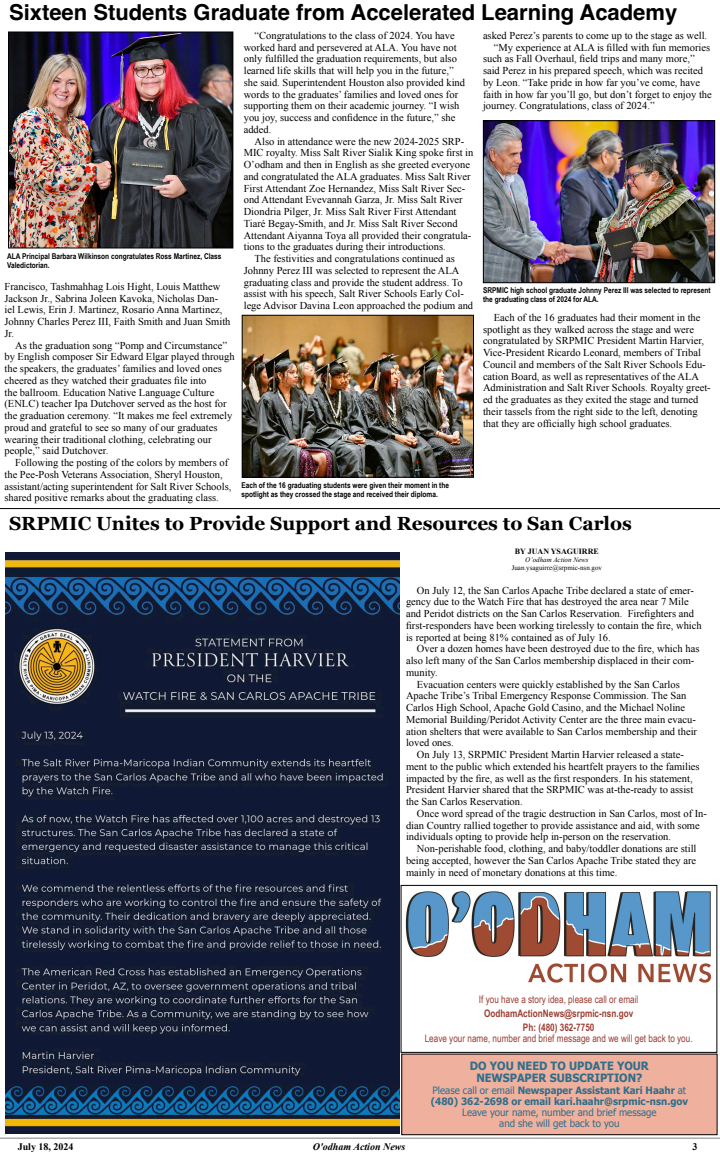
<style>
.page{position:relative;width:720px;height:1152px;background:#fff}
.page>*{position:absolute;margin:0;border:0;box-sizing:border-box;transform-origin:0 0}
.Cover_Story{font:700 22px "Helvetica";color:#000}
.Main_Articles{font:700 19px "Georgia";color:#000}
.t1{font:700 11.4px "Tahoma";color:#306e8b;scale:.96 1}
.Main_Text{font:10.5px/11.8px "Times New Roman";color:#000}
.t2{font:10.4px "Arial Narrow";color:#9c3e34;scale:.96 1}
.t3{font:700 10.4px "Arial Narrow";color:#9c3e34;scale:.96 1}
.t4{font:700 10.1px "Tahoma";color:#306e8b;scale:.96 1}
.t5{font:10.1px "Tahoma";color:#306e8b;scale:.96 1}
.t6{font:italic 700 10px "Times New Roman";color:#000}
.t7{font:700 10px "Times New Roman";color:#000}
.t8{font:700 8px/9px "Arial Narrow";color:#000}
.Bylines{font:700 8px "Times New Roman";color:#000}
.Bylines-2{font:7px "Times New Roman";color:#000}
.Bylines-3{font:italic 7px "Times New Roman";color:#000}
.s1{font-weight:400}
</style>
<div class="page">
<hr style="left:0;top:1138px;width:720px;height:1px;background:#000">
<hr style="left:0;top:508px;width:720px;height:1px;background:#000">
<img style="left:10px;top:34px;width:221px;height:212px">
<div style="left:8px;top:32px;width:225px;height:216px;border:1px solid #000"></div>
<img style="left:244px;top:317px;width:228px;height:159px">
<div style="left:242px;top:315px;width:232px;height:163px;border:1px solid #000"></div>
<img style="left:485px;top:122px;width:228px;height:159px">
<div style="left:483px;top:120px;width:232px;height:163px;border:1px solid #000"></div>
<img style="left:405px;top:885px;width:313px;height:103px">
<div style="left:401px;top:885px;width:316px;height:168px;border:1px solid #000"></div>
<img style="left:6px;top:553px;width:393px;height:580px">
<div style="left:402px;top:1054px;width:315px;height:81px;background:#efb19e"></div>
<div style="left:402px;top:1054px;width:315px;height:81px;border:1px solid #000"></div>
<p class="Cover_Story" style="left:9px;top:-1px;width:670px">Sixteen Students Graduate from Accelerated Learning Academy</p>
<p class="Main_Text" style="left:244px;top:29px;width:223px;text-indent:11px">“Congratulations to the class of 2024. You have worked hard and persevered at ALA. You have not only fulfilled the graduation requirements, but also learned life skills that will help you in the future,” she said. Superintendent Houston also provided kind words to the graduates’ families and loved ones for supporting them on their academic journey. “I wish you joy, success and confidence in the future,” she added.</p>
<p class="Main_Text" style="left:244px;top:135px;width:231px;text-indent:11px">Also in attendance were the new 2024-2025 SRP-MIC royalty. Miss Salt River Sialik King spoke first in O’odham and then in English as she greeted everyone and congratulated the ALA graduates. Miss Salt River First Attendant Zoe Hernandez, Miss Salt River Sec&shy;ond Attendant Evevannah Garza, Jr. Miss Salt River Diondria Pilger, Jr. Miss Salt River First Attendant Tiaré Begay-Smith, and Jr. Miss Salt River Second Attendant Aiyanna Toya all provided their congratula&shy;tions to the graduates during their introductions.</p>
<p class="Main_Text" style="left:244px;top:252px;width:231px;text-indent:11px">The festivities and congratulations continued as Johnny Perez III was selected to represent the ALA graduating class and provide the student address. To assist with his speech, Salt River Schools Early Col&shy;lege Advisor Davina Leon approached the podium and</p>
<p class="t8" style="left:7px;top:251px;width:216px">ALA Principal Barbara Wilkinson congratulates Ross Martinez, Class<br>Valedictorian.</p>
<p class="Main_Text" style="left:4px;top:280px;width:228px">Francisco, Tashmahhag Lois Hight, Louis Matthew Jackson Jr., Sabrina Joleen Kavoka, Nicholas Dan&shy;iel Lewis, Erin J. Martinez, Rosario Anna Martinez, Johnny Charles Perez III, Faith Smith and Juan Smith Jr.</p>
<p class="Main_Text" style="left:4px;top:339px;width:232px;text-indent:11px">As the graduation song “Pomp and Circumstance” by English composer Sir Edward Elgar played through the speakers, the graduates’ families and loved ones cheered as they watched their graduates file into<br>the ballroom. Education Native Language Culture (ENLC) teacher Ipa Dutchover served as the host for the graduation ceremony. “It makes me feel extremely proud and grateful to see so many of our graduates wearing their traditional clothing, celebrating our people,” said Dutchover.</p>
<p class="Main_Text" style="left:4px;top:456px;width:228px;text-indent:11px">Following the posting of the colors by members of the Pee-Posh Veterans Association, Sheryl Houston, assistant/acting superintendent for Salt River Schools, shared positive remarks about the graduating class.</p>
<p class="t8" style="left:241px;top:481px;width:209px">Each of the 16 graduating students were given their moment in the spotlight as they crossed the stage and received their diploma.</p>
<p class="Main_Text" style="left:483px;top:29px;width:226px">asked Perez’s parents to come up to the stage as well.</p>
<p class="Main_Text" style="left:483px;top:41px;width:230px;text-indent:11px">“My experience at ALA is filled with fun memories such as Fall Overhaul, field trips and many more,” said Perez in his prepared speech, which was recited by Leon. “Take pride in how far you’ve come, have faith in how far you’ll go, but don’t forget to enjoy the journey. Congratulations, class of 2024.”</p>
<p class="t8" style="left:483px;top:286px;width:229px">SRPMIC high school graduate Johnny Perez III was selected to represent the graduating class of 2024 for ALA.</p>
<p class="Main_Text" style="left:483px;top:311px;width:229px;text-indent:11px">Each of the 16 graduates had their moment in the spotlight as they walked across the stage and were congratulated by SRPMIC President Martin Harvier, Vice-President Ricardo Leonard, members of Tribal Council and members of the Salt River Schools Edu&shy;cation Board, as well as representatives of the ALA Administration and Salt River Schools. Royalty greet&shy;ed the graduates as they exited the stage and turned their tassels from the right side to the left, denoting that they are officially high school graduates.</p>
<p class="Main_Articles" style="left:9px;top:509px;width:624px">SRPMIC Unites to Provide Support and Resources to San Carlos</p>
<p class="Bylines" style="left:515px;top:546px;width:85px">BY JUAN YSAGUIRRE</p>
<p class="Bylines-3" style="left:525px;top:555px;width:65px">O’odham Action News</p>
<p class="Bylines-2" style="left:512px;top:563px;width:92px">Juan.ysaguirre@srpmic-nsn.gov</p>
<p class="Main_Text" style="left:406px;top:584px;width:297px;text-indent:11px">On July 12, the San Carlos Apache Tribe declared a state of emer&shy;gency due to the Watch Fire that has destroyed the area near 7 Mile and Peridot districts on the San Carlos Reservation. Firefighters and first-responders have been working tirelessly to contain the fire, which is reported at being 81% contained as of July 16.</p>
<p class="Main_Text" style="left:406px;top:643px;width:295px;text-indent:11px">Over a dozen homes have been destroyed due to the fire, which has also left many of the San Carlos membership displaced in their com&shy;munity.</p>
<p class="Main_Text" style="left:406px;top:678px;width:293px;text-indent:11px">Evacuation centers were quickly established by the San Carlos Apache Tribe’s Tribal Emergency Response Commission. The San Carlos High School, Apache Gold Casino, and the Michael Noline Memorial Building/Peridot Activity Center are the three main evacu&shy;ation shelters that were available to San Carlos membership and their loved ones.</p>
<p class="Main_Text" style="left:406px;top:749px;width:295px;text-indent:11px">On July 13, SRPMIC President Martin Harvier released a state&shy;ment to the public which extended his heartfelt prayers to the families impacted by the fire, as well as the first responders. In his statement, President Harvier shared that the SRPMIC was at-the-ready to assist the San Carlos Reservation.</p>
<p class="Main_Text" style="left:406px;top:807px;width:302px;text-indent:11px">Once word spread of the tragic destruction in San Carlos, most of In&shy;dian Country rallied together to provide assistance and aid, with some individuals opting to provide help in-person on the reservation.</p>
<p class="Main_Text" style="left:406px;top:843px;width:292px;text-align:justify;text-indent:11px">Non-perishable food, clothing, and baby/toddler donations are still being accepted, however the San Carlos Apache Tribe stated they are mainly in need of monetary donations at this time.</p>
<p class="t2" style="left:479px;top:992px;width:168px">If you have a story idea, please call or email</p>
<p class="t3" style="left:484px;top:1006px;width:157px">OodhamActionNews@srpmic-nsn.gov</p>
<p class="t3" style="left:523px;top:1020px;width:76px">Ph: (480) 362-7750</p>
<p class="t2" style="left:425px;top:1031px;width:281px">Leave your name, number and brief message and we will get back to you.</p>
<p class="t1" style="left:470px;top:1058px;width:188px">DO YOU NEED TO UPDATE YOUR</p>
<p class="t1" style="left:476px;top:1070px;width:175px">NEWSPAPER SUBSCRIPTION?</p>
<p class="t4" style="left:433px;top:1084px;width:266px"><span class="s1">Please call or email</span> Newspaper Assistant Kari Haahr <span class="s1">at</span></p>
<p class="t4" style="left:431px;top:1094px;width:270px">(480) 362-2698 or email kari.haahr@srpmic-nsn.gov</p>
<p class="t5" style="left:462px;top:1106px;width:204px">Leave your name, number and brief message</p>
<p class="t5" style="left:499px;top:1117px;width:127px">and she will get back to you</p>
<p class="t7" style="left:18px;top:1139px;width:57px">July 18, 2024</p>
<p class="t6" style="left:313px;top:1139px;width:94px">O'odham Action News</p>
<p class="t7" style="left:693px;top:1140px;width:6px">3</p>
</div>
